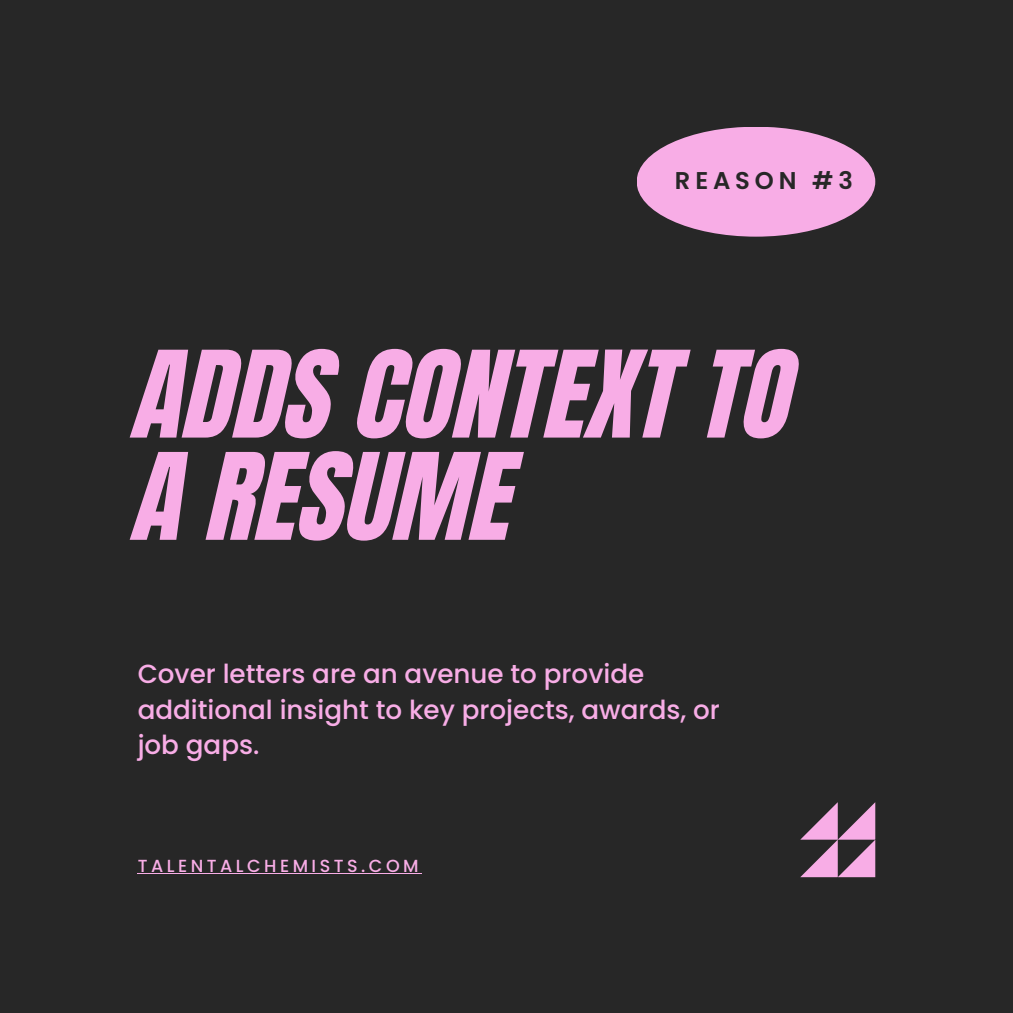
<style>
.page{position:relative;width:1013px;height:1013px;background:#fff}
.page>*{position:absolute;margin:0;border:0;box-sizing:border-box;transform-origin:0 0}
.t1{font:102.25px/102.2px "CA Generated";color:#f8ade6}
.t2{font:500 26.12px/35.9px "Poppins";color:#f8ade6}
.t3{font:600 24.25px "Poppins";letter-spacing:.2em;color:#272727}
.t4{font:500 17.5px "Poppins";letter-spacing:.2em;color:#f8ade6}
</style>
<div class="page">
<div style="left:0;top:0;width:1012px;height:1012px;background:#272727"></div>
<svg style="left:800px;top:802px;width:75px;height:75px"></svg>
<div style="left:636px;top:127px;width:239px;height:109px;background:#f8ade6;border-radius:50%"></div>
<hr style="left:138px;top:873px;width:284px;height:1px;background:#f8ade6">
<p class="t3" style="left:675px;top:166px;width:179px">REASON #3</p>
<h1 class="t1" style="left:138px;top:351px;width:659px">ADDS CONTEXT TO<br>A RESUME</h1>
<p class="t2" style="left:138px;top:655px;width:583px">Cover letters are an avenue to provide additional insight to key projects, awards, or job gaps.</p>
<p class="t4" style="left:138px;top:856px;width:282px">TALENTALCHEMISTS.COM</p>
</div>
